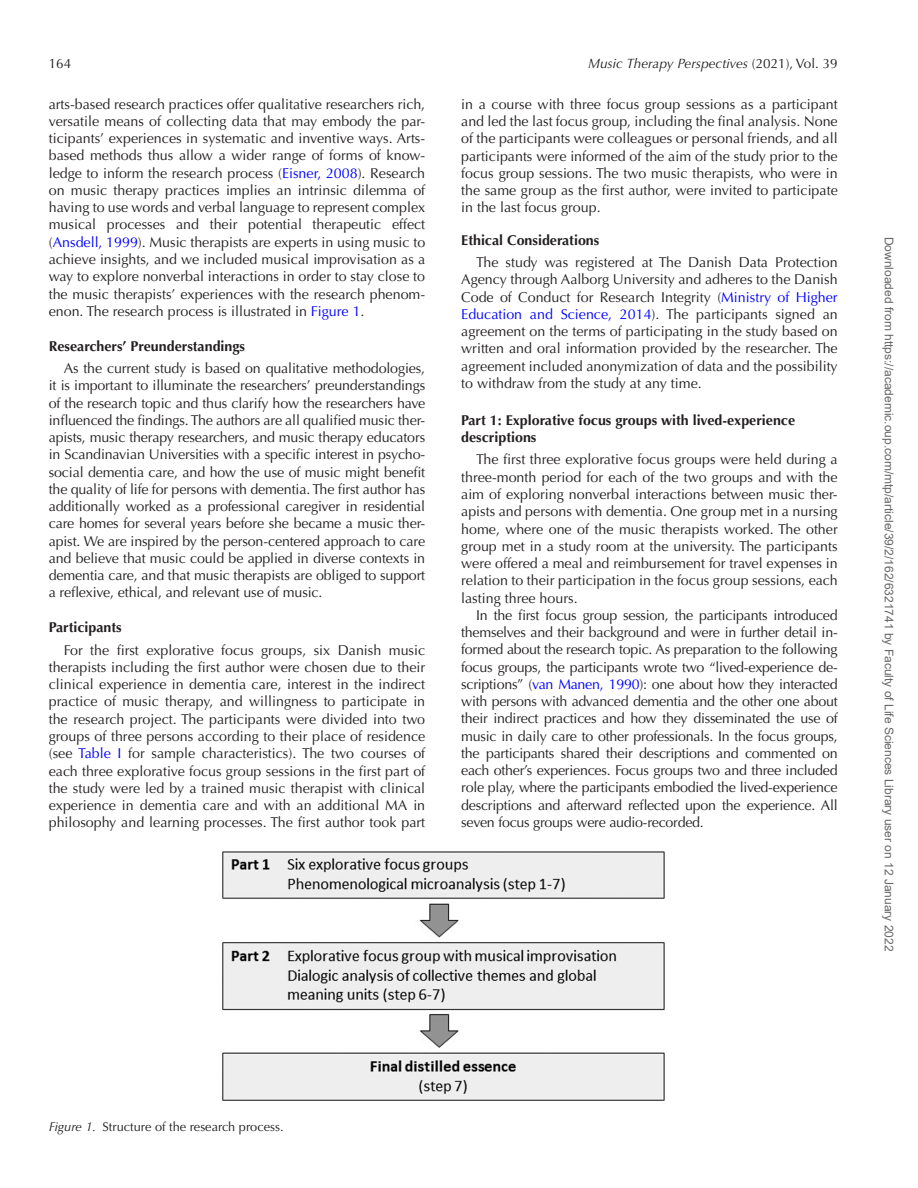
<style>
.page{position:relative;width:918px;height:1188px;background:#fff}
.page>*{position:absolute;margin:0;border:0;box-sizing:border-box;transform-origin:0 0}
.t1{font:14.25px/17.2px "Optima LT Std";color:#231f20;text-align:justify}
.t2{font:700 14.25px/17.2px "Optima LT Std";color:#231f20}
.t3{font:italic 13.5px "Optima LT Std";color:#231f20}
.t4{font:13.5px "Optima LT Std";color:#231f20}
.t5{font:12.75px "Optima LT Std";color:#231f20}
.t6{font:12px "Arial";color:#666}
.s1{font-style:normal}
.s2{color:#00f}
.s3{font-style:italic}
</style>
<div class="page">
<img style="left:222px;top:851px;width:443px;height:250px">
<p class="t4" style="left:49px;top:56px;width:24px">164</p>
<p class="t3" style="left:588px;top:56px;width:251px">Music Therapy Perspectives <span class="s1">(2021), Vol. 39</span></p>
<p class="t1" style="left:49px;top:95px;width:378px">arts-based research practices offer qualitative researchers rich, versatile means of collecting data that may embody the par&shy;ticipants’ experiences in systematic and inventive ways. Arts&shy;based methods thus allow a wider range of forms of know&shy;ledge to inform the research process (<span class="s2">Eisner, 2008</span>). Research on music therapy practices implies an intrinsic dilemma of having to use words and verbal language to represent complex musical processes and their potential therapeutic effect (<span class="s2">Ansdell, 1999</span>). Music therapists are experts in using music to achieve insights, and we included musical improvisation as a way to explore nonverbal interactions in order to stay close to the music therapists’ experiences with the research phenom&shy;enon. The research process is illustrated in <span class="s2">Figure 1</span>.</p>
<p class="t2" style="left:49px;top:337px;width:198px">Researchers’ Preunderstandings</p>
<p class="t1" style="left:49px;top:360px;width:378px;text-indent:15px">As the current study is based on qualitative methodologies, it is important to illuminate the researchers’ preunderstandings of the research topic and thus clarify how the researchers have influenced the findings. The authors are all qualified music ther&shy;apists, music therapy researchers, and music therapy educators in Scandinavian Universities with a specific interest in psycho&shy;social dementia care, and how the use of music might benefit the quality of life for persons with dementia. The first author has additionally worked as a professional caregiver in residential care homes for several years before she became a music ther&shy;apist. We are inspired by the person-centered approach to care and believe that music could be applied in diverse contexts in dementia care, and that music therapists are obliged to support a reflexive, ethical, and relevant use of music.</p>
<p class="t2" style="left:49px;top:619px;width:75px">Participants</p>
<p class="t1" style="left:49px;top:641px;width:378px;text-indent:15px">For the first explorative focus groups, six Danish music therapists including the first author were chosen due to their clinical experience in dementia care, interest in the indirect practice of music therapy, and willingness to participate in the research project. The participants were divided into two groups of three persons according to their place of residence (see <span class="s2">Table I</span> for sample characteristics). The two courses of each three explorative focus group sessions in the first part of the study were led by a trained music therapist with clinical experience in dementia care and with an additional MA in philosophy and learning processes. The first author took part</p>
<p class="t1" style="left:461px;top:96px;width:378px">in a course with three focus group sessions as a participant and led the last focus group, including the final analysis. None of the participants were colleagues or personal friends, and all participants were informed of the aim of the study prior to the focus group sessions. The two music therapists, who were in the same group as the first author, were invited to participate in the last focus group.</p>
<p class="t2" style="left:461px;top:231px;width:140px">Ethical Considerations</p>
<p class="t1" style="left:461px;top:254px;width:378px;text-indent:15px">The study was registered at The Danish Data Protection Agency through Aalborg University and adheres to the Danish Code of Conduct for Research Integrity (<span class="s2">Ministry of Higher Education and Science, 2014</span>). The participants signed an agreement on the terms of participating in the study based on written and oral information provided by the researcher. The agreement included anonymization of data and the possibility to withdraw from the study at any time.</p>
<p class="t2" style="left:461px;top:411px;width:335px">Part 1: Explorative focus groups with lived-experience descriptions</p>
<p class="t1" style="left:461px;top:451px;width:378px;text-indent:15px">The first three explorative focus groups were held during a three-month period for each of the two groups and with the aim of exploring nonverbal interactions between music ther&shy;apists and persons with dementia. One group met in a nursing home, where one of the music therapists worked. The other group met in a study room at the university. The participants were offered a meal and reimbursement for travel expenses in relation to their participation in the focus group sessions, each lasting three hours.</p>
<p class="t1" style="left:461px;top:607px;width:378px;text-indent:15px">In the first focus group session, the participants introduced themselves and their background and were in further detail in&shy;formed about the research topic. As preparation to the following focus groups, the participants wrote two “lived-experience de&shy;scriptions” (<span class="s2">van Manen, 1990</span>): one about how they interacted with persons with advanced dementia and the other one about their indirect practices and how they disseminated the use of music in daily care to other professionals. In the focus groups, the participants shared their descriptions and commented on each other’s experiences. Focus groups two and three included role play, where the participants embodied the lived-experience descriptions and afterward reflected upon the experience. All seven focus groups were audio-recorded.</p>
<p class="t6" style="left:893px;top:237px;width:716px;rotate:90deg">Downloaded from https://academic.oup.com/mtp/article/39/2/162/6321741 by Faculty of Life Sciences Library user on 12 January 2022</p>
<p class="t5" style="left:49px;top:1119px;width:236px"><span class="s3">Figure 1.</span> Structure of the research process.</p>
</div>
